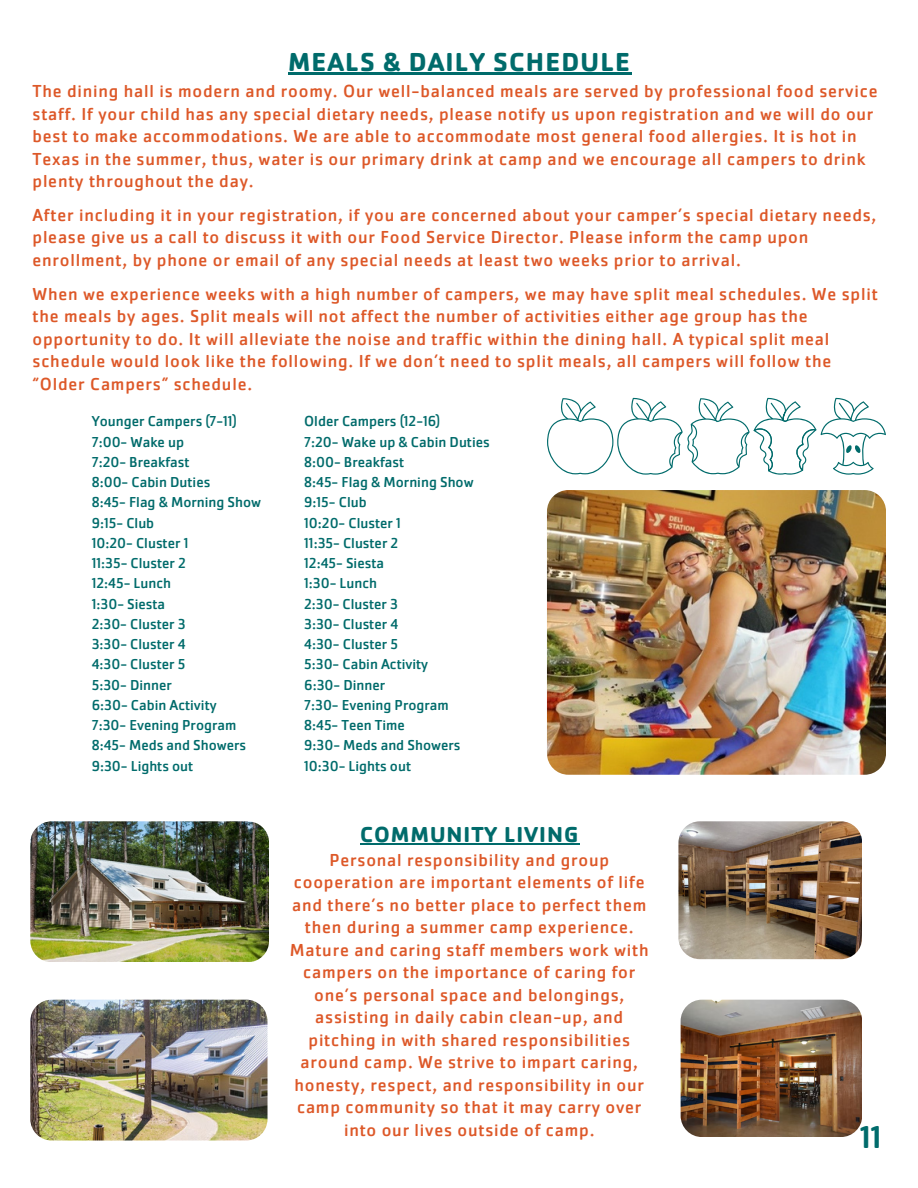
<style>
.page{position:relative;width:918px;height:1188px;background:#fff}
.page>*{position:absolute;margin:0;border:0;box-sizing:border-box;transform-origin:0 0}
.t1{font:500 33px "Cachet Pro";color:#006b6b}
.t2{font:700 27px "Cachet Pro";letter-spacing:.045em;color:#006b6b}
.t3{font:700 22.5px "Cachet Pro";letter-spacing:.045em;color:#006b6b}
.t4{font:18px/22.5px "Cachet Pro";letter-spacing:.045em;color:#dd5828}
.t5{font:15px "Cachet Pro";color:#006b6b}
</style>
<div class="page">
<hr style="left:288px;top:72px;width:343px;height:3px;background:#006b6b">
<img style="left:547px;top:490px;width:339px;height:285px;border-radius:21px">
<svg style="left:547px;top:398px;width:339px;height:76px"></svg>
<img style="left:30px;top:821px;width:239px;height:141px;border-radius:21px">
<img style="left:30px;top:1000px;width:238px;height:140px;border-radius:21px">
<img style="left:678px;top:821px;width:184px;height:138px;border-radius:21px">
<img style="left:681px;top:1000px;width:181px;height:137px;border-radius:21px">
<hr style="left:360px;top:843px;width:219px;height:1px;background:#006b6b">
<h1 class="t2" style="left:288px;top:45px;width:343px">MEALS &amp; DAILY SCHEDULE</h1>
<h1 class="t4" style="left:33px;top:80px;width:847px">The dining hall is modern and roomy. Our well-balanced meals are served by professional food service staff. If your child has any special dietary needs, please notify us upon registration and we will do our best to make accommodations. We are able to accommodate most general food allergies. It is hot in Texas in the summer, thus, water is our primary drink at camp and we encourage all campers to drink plenty throughout the day.</h1>
<h1 class="t4" style="left:33px;top:204px;width:845px">After including it in your registration, if you are concerned about your camper’s special dietary needs, please give us a call to discuss it with our Food Service Director. Please inform the camp upon enrollment, by phone or email of any special needs at least two weeks prior to arrival.</h1>
<h1 class="t4" style="left:33px;top:282px;width:847px">When we experience weeks with a high number of campers, we may have split meal schedules. We split the meals by ages. Split meals will not affect the number of activities either age group has the opportunity to do. It will alleviate the noise and traffic within the dining hall. A typical split meal schedule would look like the following. If we don’t need to split meals, all campers will follow the “Older Campers” schedule.</h1>
<p class="t5" style="left:92px;top:412px;width:147px">Younger Campers (7-11)</p>
<p class="t5" style="left:92px;top:432px;width:94px">7:00- Wake up</p>
<p class="t5" style="left:92px;top:452px;width:99px">7:20- Breakfast</p>
<p class="t5" style="left:92px;top:473px;width:120px">8:00- Cabin Duties</p>
<p class="t5" style="left:92px;top:493px;width:171px">8:45- Flag &amp; Morning Show</p>
<p class="t5" style="left:92px;top:513px;width:64px">9:15- Club</p>
<p class="t5" style="left:92px;top:533px;width:98px">10:20- Cluster 1</p>
<p class="t5" style="left:92px;top:554px;width:96px">11:35- Cluster 2</p>
<p class="t5" style="left:92px;top:574px;width:81px">12:45- Lunch</p>
<p class="t5" style="left:92px;top:594px;width:75px">1:30- Siesta</p>
<p class="t5" style="left:92px;top:614px;width:95px">2:30- Cluster 3</p>
<p class="t5" style="left:92px;top:635px;width:95px">3:30- Cluster 4</p>
<p class="t5" style="left:92px;top:655px;width:95px">4:30- Cluster 5</p>
<p class="t5" style="left:92px;top:675px;width:82px">5:30- Dinner</p>
<p class="t5" style="left:92px;top:695px;width:126px">6:30- Cabin Activity</p>
<p class="t5" style="left:92px;top:716px;width:146px">7:30- Evening Program</p>
<p class="t5" style="left:92px;top:736px;width:156px">8:45- Meds and Showers</p>
<p class="t5" style="left:92px;top:756px;width:103px">9:30- Lights out</p>
<p class="t5" style="left:304px;top:412px;width:138px">Older Campers (12-16)</p>
<p class="t5" style="left:304px;top:432px;width:187px">7:20- Wake up &amp; Cabin Duties</p>
<p class="t5" style="left:304px;top:452px;width:101px">8:00- Breakfast</p>
<p class="t5" style="left:304px;top:473px;width:171px">8:45- Flag &amp; Morning Show</p>
<p class="t5" style="left:304px;top:493px;width:64px">9:15- Club</p>
<p class="t5" style="left:304px;top:513px;width:98px">10:20- Cluster 1</p>
<p class="t5" style="left:304px;top:533px;width:96px">11:35- Cluster 2</p>
<p class="t5" style="left:304px;top:554px;width:81px">12:45- Siesta</p>
<p class="t5" style="left:304px;top:574px;width:74px">1:30- Lunch</p>
<p class="t5" style="left:304px;top:594px;width:95px">2:30- Cluster 3</p>
<p class="t5" style="left:304px;top:614px;width:95px">3:30- Cluster 4</p>
<p class="t5" style="left:304px;top:635px;width:95px">4:30- Cluster 5</p>
<p class="t5" style="left:304px;top:655px;width:126px">5:30- Cabin Activity</p>
<p class="t5" style="left:304px;top:675px;width:83px">6:30- Dinner</p>
<p class="t5" style="left:304px;top:695px;width:146px">7:30- Evening Program</p>
<p class="t5" style="left:304px;top:716px;width:102px">8:45- Teen Time</p>
<p class="t5" style="left:304px;top:736px;width:158px">9:30- Meds and Showers</p>
<p class="t5" style="left:304px;top:756px;width:108px">10:30- Lights out</p>
<p class="t3" style="left:360px;top:820px;width:220px">COMMUNITY LIVING</p>
<p class="t4" style="left:290px;top:848px;width:360px;text-align:center">Personal responsibility and group cooperation are important elements of life and there’s no better place to perfect them then during a summer camp experience.<br>Mature and caring staff members work with campers on the importance of caring for one’s personal space and belongings, assisting in daily cabin clean-up, and pitching in with shared responsibilities around camp. We strive to impart caring, honesty, respect, and responsibility in our camp community so that it may carry over into our lives outside of camp.</p>
<p class="t1" style="left:860px;top:1116px;width:23px">11</p>
</div>
